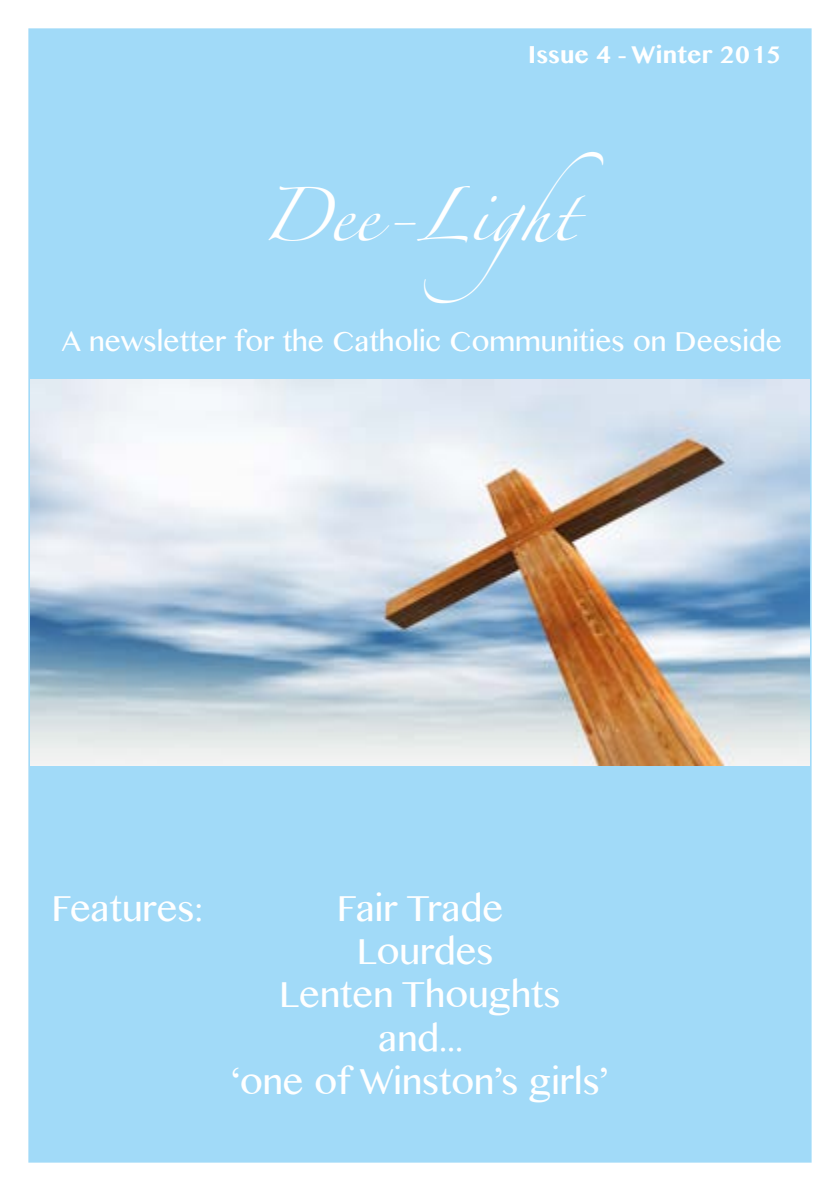
<style>
.page{position:relative;width:840px;height:1191px;background:#fff}
.page>*{position:absolute;margin:0;border:0;box-sizing:border-box;transform-origin:0 0}
.t1{font:48px "Zapfino";color:#fff}
.t2{font:36px/43.2px "Myanmar MN";color:#fff;text-align:center}
.t3{font:28px "Malayalam MN";color:#fff}
.t4{font:700 24px "Myanmar MN";color:#fff}
</style>
<div class="page">
<div style="left:28px;top:28px;width:783px;height:1134px;background:#a1daf8;border:2px solid #a1daf8"></div>
<img style="left:30px;top:380px;width:779px;height:385px">
<p class="t4" style="left:527px;top:39px;width:255px">Issue 4 - Winter 2015</p>
<h1 class="t1" style="left:261px;top:195px;width:344px">Dee-Light</h1>
<p class="t3" style="left:62px;top:323px;width:721px">A newsletter for the Catholic Communities on Deeside</p>
<p class="t2" style="left:51px;top:889px;width:153px">Features:</p>
<p class="t2" style="left:231px;top:889px;width:378px">Fair Trade<br>Lourdes<br>Lenten Thoughts<br>and...<br>‘one of Winston’s girls’</p>
</div>
